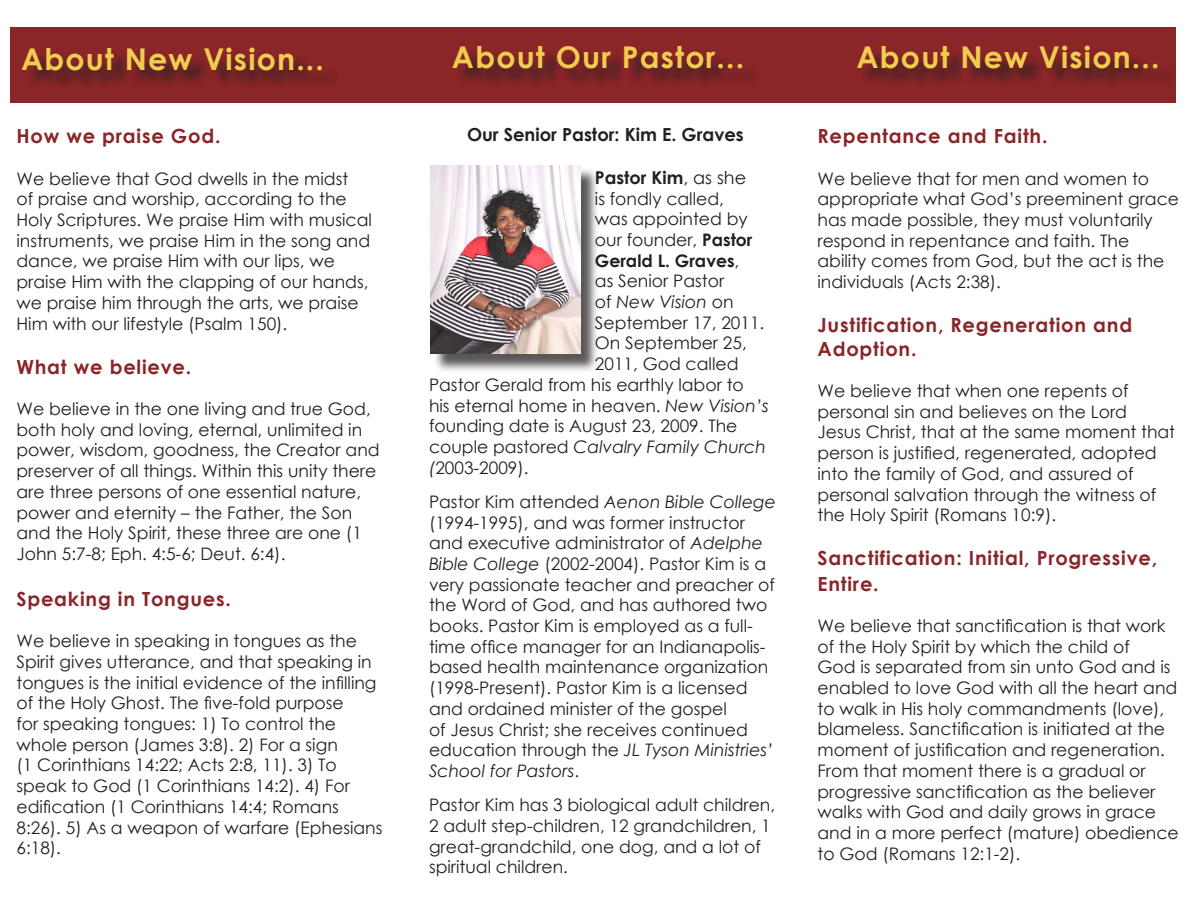
<style>
.page{position:relative;width:1188px;height:918px;background:#fff}
.page>*{position:absolute;margin:0;border:0;box-sizing:border-box;transform-origin:0 0}
.t1{font:700 30px "Century Gothic";letter-spacing:.04em;color:#f1cc4e}
.t2{font:700 19.5px/23.4px "Century Gothic";letter-spacing:.04em;color:#8a2528}
.t3{font:700 18px "Century Gothic";color:#231f20}
.t4{font:700 17.7px "Century Gothic";color:#231f20}
.t5{font:17.25px/20.7px "Century Gothic";color:#231f20}
.t6{font:italic 17.25px "Century Gothic";color:#231f20}
.t7{font:700 17.25px "Century Gothic";color:#231f20}
.s1{font-weight:400}
.s2{font-weight:700}
.s3{font-style:normal}
.s4{font-style:italic}
</style>
<div class="page">
<div style="left:10px;top:27px;width:1166px;height:75px;background:#8a2528"></div>
<div style="left:24px;top:50px;width:367px;height:84px;background:#231f20;opacity:.75"></div>
<div style="left:455px;top:49px;width:397px;height:84px;background:#231f20;opacity:.75"></div>
<div style="left:860px;top:48px;width:328px;height:84px;background:#231f20;opacity:.75"></div>
<div style="left:433px;top:167px;width:173px;height:212px;background:#231f20;opacity:.75"></div>
<img style="left:431px;top:165px;width:150px;height:189px">
<p class="t1" style="left:21px;top:36px;width:304px">About New Vision...</p>
<p class="t2" style="left:16px;top:124px;width:205px">How we praise God.</p>
<p class="t5" style="left:16px;top:168px;width:357px">We believe that God dwells in the midst<br>of praise and worship, according to the Holy Scriptures. We praise Him with musical instruments, we praise Him in the song and dance, we praise Him with our lips, we praise Him with the clapping of our hands, we praise him through the arts, we praise Him with our lifestyle (Psalm 150).</p>
<p class="t2" style="left:16px;top:354px;width:176px">What we believe.</p>
<p class="t5" style="left:16px;top:398px;width:365px">We believe in the one living and true God, both holy and loving, eternal, unlimited in power, wisdom, goodness, the Creator and preserver of all things. Within this unity there are three persons of one essential nature, power and eternity – the Father, the Son and the Holy Spirit, these three are one (1<br>John 5:7-8; Eph. 4:5-6; Deut. 6:4).</p>
<p class="t2" style="left:16px;top:586px;width:216px">Speaking in Tongues.</p>
<p class="t5" style="left:16px;top:630px;width:367px">We believe in speaking in tongues as the Spirit gives utterance, and that speaking in tongues is the initial evidence of the infilling of the Holy Ghost. The five-fold purpose<br>for speaking tongues: 1) To control the whole person (James 3:8). 2) For a sign<br>(1 Corinthians 14:22; Acts 2:8, 11). 3) To speak to God (1 Corinthians 14:2). 4) For edification (1 Corinthians 14:4; Romans 8:26). 5) As a weapon of warfare (Ephesians 6:18).</p>
<p class="t1" style="left:452px;top:34px;width:294px">About Our Pastor...</p>
<p class="t3" style="left:467px;top:121px;width:278px">Our Senior Pastor: Kim E. Graves</p>
<p class="t4" style="left:595px;top:164px;width:153px">Pastor Kim<span class="s1">, as she</span></p>
<p class="t5" style="left:595px;top:188px;width:131px">is fondly called,</p>
<p class="t5" style="left:595px;top:208px;width:154px">was appointed by</p>
<p class="t5" style="left:595px;top:229px;width:159px">our founder, <span class="s2">Pastor</span></p>
<p class="t7" style="left:595px;top:247px;width:146px">Gerald L. Graves<span class="s1">,</span></p>
<p class="t5" style="left:595px;top:270px;width:131px">as Senior Pastor</p>
<p class="t6" style="left:595px;top:290px;width:140px"><span class="s3">of</span> New Vision <span class="s3">on</span></p>
<p class="t5" style="left:595px;top:312px;width:171px">September 17, 2011.</p>
<p class="t5" style="left:595px;top:333px;width:153px">On September 25,</p>
<p class="t5" style="left:595px;top:353px;width:145px">2011, God called</p>
<p class="t5" style="left:429px;top:374px;width:316px">Pastor Gerald from his earthly labor to</p>
<p class="t5" style="left:429px;top:395px;width:341px">his eternal home in heaven. <span class="s4">New Vision’s</span></p>
<p class="t5" style="left:429px;top:415px;width:310px">founding date is August 23, 2009. The</p>
<p class="t6" style="left:429px;top:435px;width:338px"><span class="s3">couple pastored</span> Calvalry Family Church</p>
<p class="t5" style="left:429px;top:457px;width:101px"><span class="s4">(</span>2003-2009).</p>
<p class="t5" style="left:429px;top:491px;width:349px">Pastor Kim attended <span class="s4">Aenon Bible College </span>(1994-1995), and was former instructor and executive administrator of <span class="s4">Adelphe Bible College</span> (2002-2004). Pastor Kim is a very passionate teacher and preacher of the Word of God, and has authored two books. Pastor Kim is employed as a full&shy;time office manager for an Indianapolis&shy;based health maintenance organization (1998-Present). Pastor Kim is a licensed and ordained minister of the gospel<br>of Jesus Christ; she receives continued education through the <span class="s4">JL Tyson Ministries’ School for Pastors</span>.</p>
<p class="t5" style="left:429px;top:794px;width:348px">Pastor Kim has 3 biological adult children, 2 adult step-children, 12 grandchildren, 1 great-grandchild, one dog, and a lot of spiritual children.</p>
<p class="t1" style="left:857px;top:34px;width:304px">About New Vision...</p>
<p class="t2" style="left:818px;top:124px;width:232px">Repentance and Faith.</p>
<p class="t5" style="left:818px;top:168px;width:363px">We believe that for men and women to appropriate what God’s preeminent grace has made possible, they must voluntarily respond in repentance and faith. The ability comes from God, but the act is the individuals (Acts 2:38).</p>
<p class="t2" style="left:818px;top:313px;width:316px">Justification, Regeneration and<br>Adoption.</p>
<p class="t5" style="left:818px;top:380px;width:359px">We believe that when one repents of personal sin and believes on the Lord<br>Jesus Christ, that at the same moment that person is justified, regenerated, adopted into the family of God, and assured of personal salvation through the witness of the Holy Spirit (Romans 10:9).</p>
<p class="t2" style="left:818px;top:545px;width:341px;line-height:25.2px">Sanctification: Initial, Progressive,<br>Entire.</p>
<p class="t5" style="left:818px;top:615px;width:363px">We believe that sanctification is that work of the Holy Spirit by which the child of<br>God is separated from sin unto God and is enabled to love God with all the heart and to walk in His holy commandments (love), blameless. Sanctification is initiated at the moment of justification and regeneration.<br>From that moment there is a gradual or progressive sanctification as the believer walks with God and daily grows in grace and in a more perfect (mature) obedience to God (Romans 12:1-2).</p>
</div>
